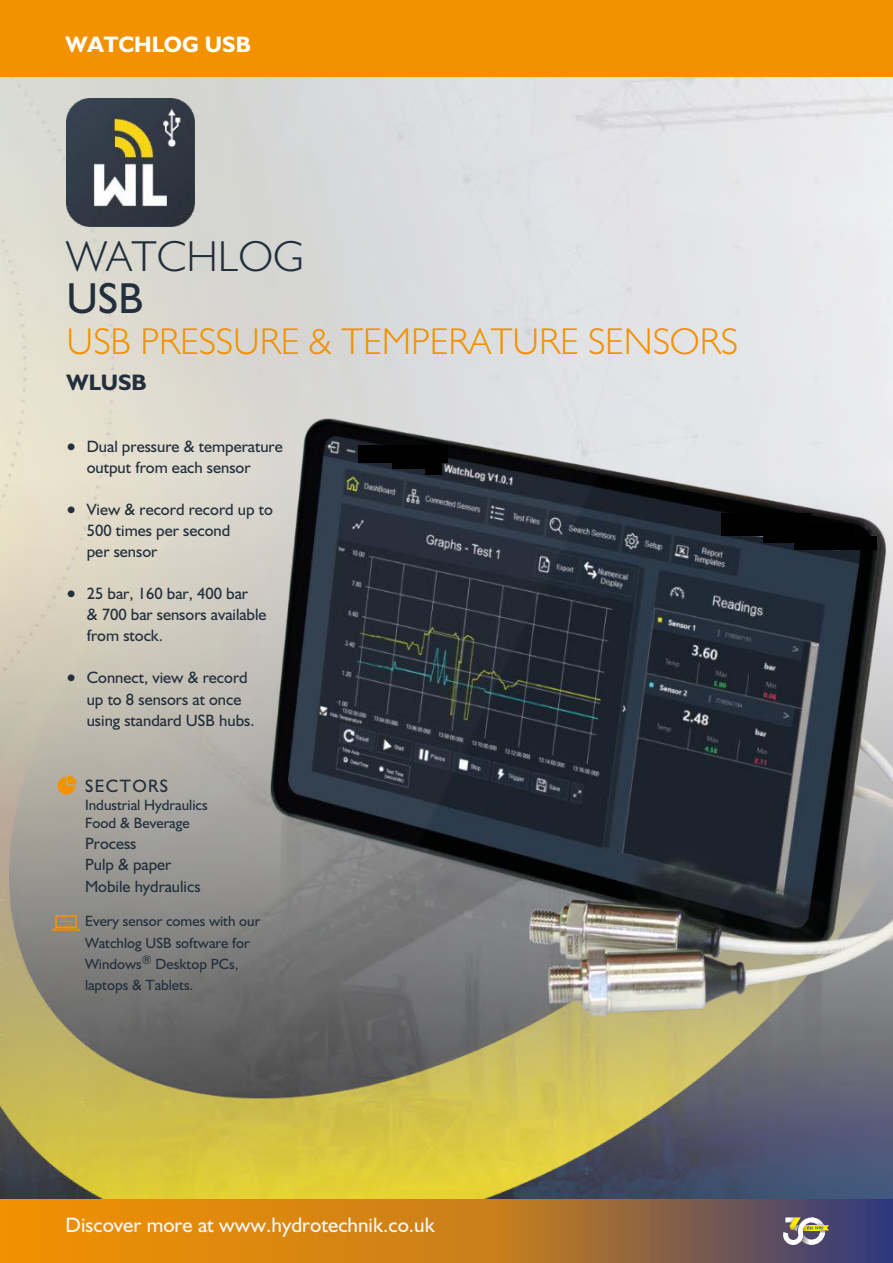
<style>
.page{position:relative;width:893px;height:1263px;background:#fff}
.page>*{position:absolute;margin:0;border:0;box-sizing:border-box;transform-origin:0 0}
.t1{font:300 43.5px "Humanist 521 BT";color:#222f3c}
.t2{font:43.5px "Humanist 521 BT";color:#222f3c}
.t3{font:300 37.5px "Humanist 521 BT";color:#f39200}
.t4{font:700 22.5px "Humanist 521 BT";color:#fff}
.t5{font:700 22.5px "Humanist 521 BT";color:#222f3c}
.t6{font:21px "Humanist 521 BT";color:#f6f6f6}
.t7{font:18px "Humanist 521 BT";letter-spacing:.08em;color:#222f3c}
.t8{font:16.5px/21px "Humanist 521 BT";color:#222f3c}
.t9{font:15px/18px "Humanist 521 BT";color:#222f3c}
.t10{font:14.85px/21.1px "Humanist 521 BT";color:#222f3c}
.s1{font-family:"Lucida Grande"}
</style>
<div class="page">
<img style="left:0;top:77px;width:893px;height:1122px">
<img style="left:270px;top:418px;width:623px;height:698px">
<svg style="left:0;top:1199px;width:893px;height:64px;background:#b47528"></svg>
<div style="left:0;top:0;width:893px;height:77px;background:#f39200"></div>
<svg style="left:58px;top:775px;width:19px;height:20px"></svg>
<img style="left:67px;top:98px;width:127px;height:128px">
<svg style="left:48px;top:915px;width:36px;height:16px"></svg>
<svg style="left:783px;top:1217px;width:46px;height:28px"></svg>
<img style="left:764px;top:525px;width:88px;height:18px">
<div style="left:722px;top:514px;width:88px;height:22px;background:#000"></div>
<img style="left:795px;top:536px;width:81px;height:14px">
<img style="left:359px;top:445px;width:88px;height:18px">
<img style="left:393px;top:450px;width:47px;height:18px">
<img style="left:425px;top:457px;width:16px;height:17px">
<h3 class="t4" style="left:66px;top:37px;width:187px">WATCHLOG USB</h3>
<h1 class="t1" style="left:67px;top:242px;width:239px">WATCHLOG</h1>
<h1 class="t2" style="left:67px;top:284px;width:78px">USB</h1>
<h2 class="t3" style="left:67px;top:329px;width:673px">USB PRESSURE &amp; TEMPERATURE SENSORS</h2>
<h3 class="t5" style="left:67px;top:375px;width:82px">WLUSB</h3>
<p class="t8" style="left:87px;top:438px;width:198px;text-indent:-20px"><span class="s1">●</span> Dual pressure &amp; temperature output from each sensor</p>
<p class="t8" style="left:87px;top:501px;width:188px;text-indent:-20px"><span class="s1">●</span> View &amp; record record up to<br>500 times per second<br>per sensor</p>
<p class="t8" style="left:87px;top:585px;width:181px;text-indent:-20px"><span class="s1">●</span> 25 bar, 160 bar, 400 bar<br>&amp; 700 bar sensors available from stock.</p>
<p class="t8" style="left:87px;top:669px;width:169px;text-indent:-20px"><span class="s1">●</span> Connect, view &amp; record up to 8 sensors at once using standard USB hubs.</p>
<p class="t7" style="left:85px;top:780px;width:85px">SECTORS</p>
<p class="t9" style="left:85px;top:798px;width:124px">Industrial Hydraulics<br>Food &amp; Beverage</p>
<p class="t8" style="left:85px;top:835px;width:117px">Process<br>Pulp &amp; paper<br>Mobile hydraulics</p>
<p class="t10" style="left:85px;top:912px;width:177px">Every sensor comes with our<br>Watchlog USB software for<br>Windows<sup>®</sup> Desktop PCs, laptops &amp; Tablets.</p>
<p class="t6" style="left:66px;top:1217px;width:371px">Discover more at www.hydrotechnik.co.uk</p>
</div>
